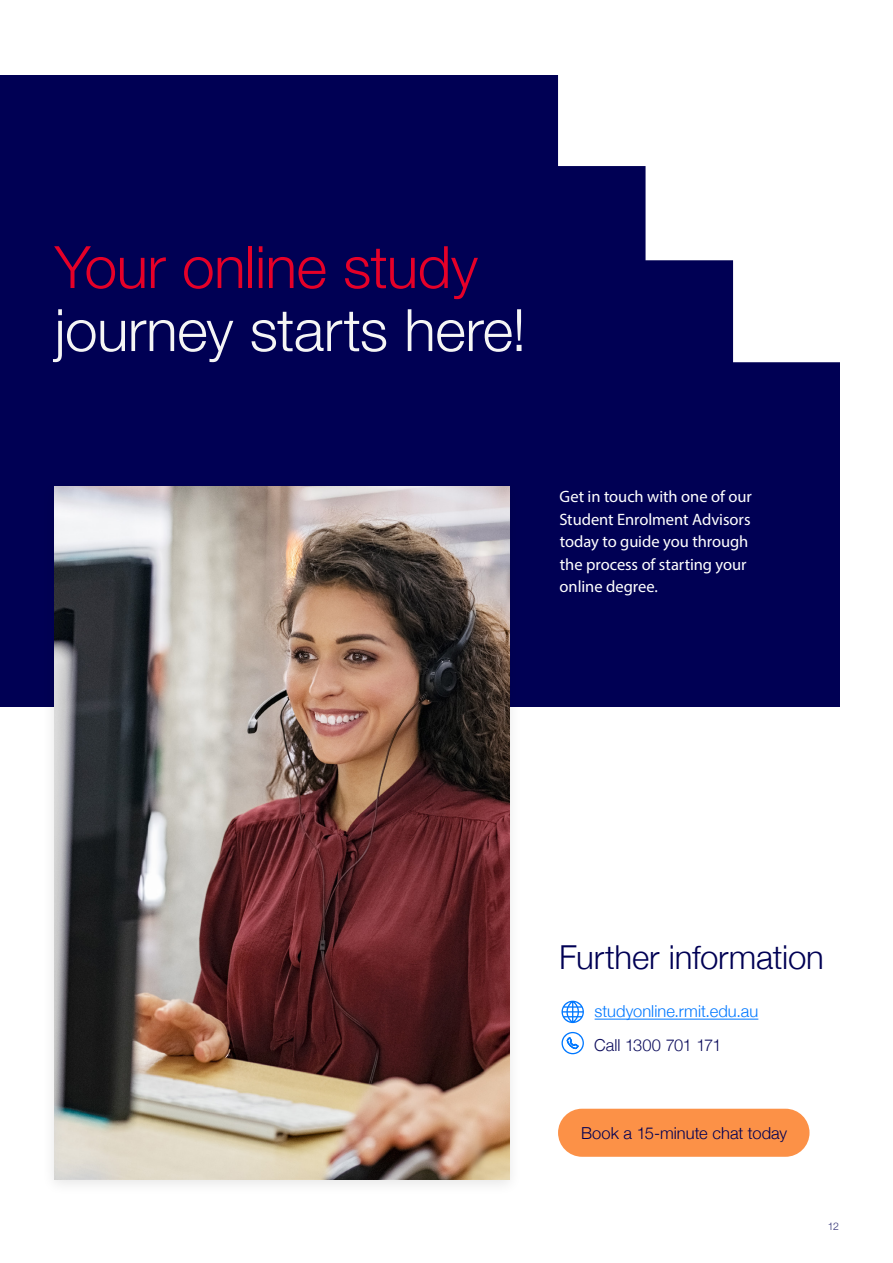
<style>
.page{position:relative;width:893px;height:1263px;background:#fff}
.page>*{position:absolute;margin:0;border:0;box-sizing:border-box;transform-origin:0 0}
.t1{font:300 58.5px "Helvetica Neue";letter-spacing:-.01em;color:#f5f5f5}
.t2{font:300 58.5px "Helvetica Neue";letter-spacing:-.01em;color:#e60028}
.t3{font:300 33px "Helvetica Neue";letter-spacing:-.005em;color:#000054}
.t4{font:16.5px/22.5px "Myriad Pro";letter-spacing:-.005em;color:#fff}
.t5{font:300 16.5px "Helvetica Neue";color:#0078ff}
.t6{font:300 16.5px "Helvetica Neue";color:#000054}
.t7{font:300 16.5px "Helvetica Neue";letter-spacing:-.02em;color:#0d0d5d}
.t8{font:300 10.5px "Helvetica Neue";color:#333376}
</style>
<div class="page">
<div style="left:0;top:75px;width:839px;height:631px;background:#000054"></div>
<svg style="left:561px;top:1032px;width:23px;height:22px"></svg>
<svg style="left:561px;top:1001px;width:23px;height:22px"></svg>
<div style="left:40px;top:478px;width:483px;height:719px;background:#000;opacity:.1"></div>
<img style="left:54px;top:486px;width:455px;height:693px">
<svg style="left:558px;top:75px;width:281px;height:287px;fill:#fff"></svg>
<hr style="left:595px;top:1019px;width:163px;height:1px;background:#0078ff">
<div style="left:558px;top:1109px;width:251px;height:48px;background:#fc9147;border-radius:24px"></div>
<h1 class="t2" style="left:55px;top:220px;width:425px">Your online study</h1>
<h1 class="t1" style="left:55px;top:283px;width:473px">journey starts here!</h1>
<p class="t4" style="left:559px;top:485px;width:194px">Get in touch with one of our<br>Student Enrolment Advisors today to guide you through the process of starting your online degree.</p>
<h2 class="t3" style="left:559px;top:931px;width:266px">Further information</h2>
<p class="t5" style="left:595px;top:997px;width:165px">studyonline.rmit.edu.au</p>
<p class="t7" style="left:594px;top:1032px;width:129px">Call 1300 701 171</p>
<p class="t6" style="left:581px;top:1119px;width:207px">Book a 15-minute chat today</p>
<p class="t8" style="left:828px;top:1217px;width:13px">12</p>
</div>
